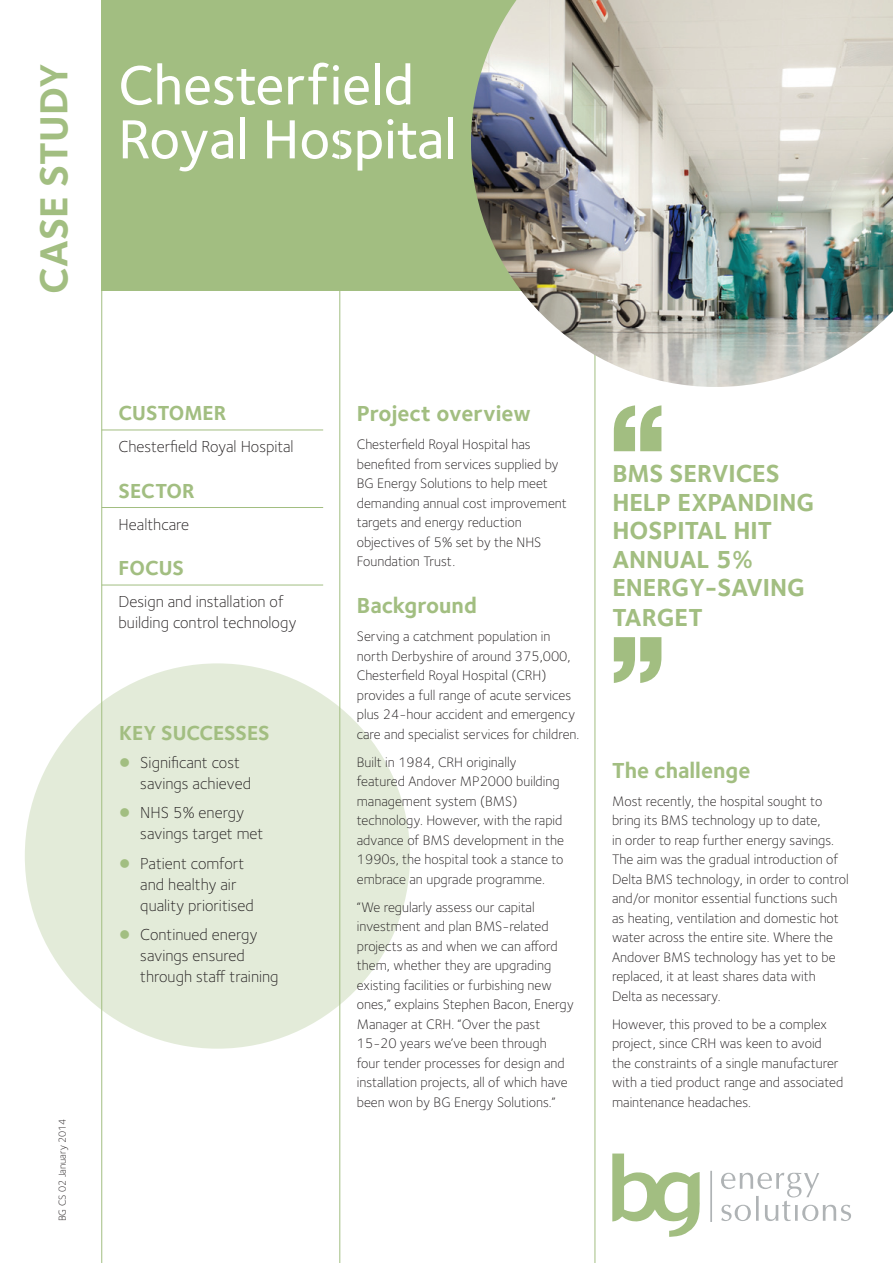
<style>
.page{position:relative;width:893px;height:1263px;background:#fff}
.page>*{position:absolute;margin:0;border:0;box-sizing:border-box;transform-origin:0 0}
.intro{font:500 57px/54px "Foundry Sterling";color:#fff}
.t1{font:700 40.5px "Foundry Sterling";color:#a2be81}
.quote{font:700 25.5px/28.8px "Foundry Sterling";color:#a2be81}
.sub_head{font:700 22.5px "Foundry Sterling";color:#a2be81}
.box_head{font:700 21px "Foundry Sterling";color:#a2be81}
.bullet_text{font:300 16.5px/21px "Foundry Sterling";color:#231f20}
.body_text{font:300 14.25px/19.5px "Foundry Sterling";color:#231f20}
.sub_head-2{font:300 14.25px/19.5px "Foundry Sterling";color:#231f20}
.bullet_text-2{font:300 10.5px "Foundry Sterling";color:#231f20}
.s1{color:#a2be81}
</style>
<div class="page">
<div style="left:25px;top:663px;width:385px;height:386px;background:#e3ebd9;border-radius:50%"></div>
<svg style="left:614px;top:637px;width:47px;height:46px"></svg>
<svg style="left:614px;top:405px;width:47px;height:46px"></svg>
<hr style="left:102px;top:430px;width:221px;height:1px;background:#a2be81">
<hr style="left:102px;top:507px;width:221px;height:1px;background:#a2be81">
<hr style="left:102px;top:585px;width:221px;height:1px;background:#a2be81">
<div style="left:101px;top:0;width:792px;height:291px;background:#a2be81"></div>
<hr style="left:710px;top:1171px;width:2px;height:51px;background:#afb3b5">
<svg style="left:721px;top:1172px;width:130px;height:49px"></svg>
<svg style="left:612px;top:1153px;width:88px;height:84px"></svg>
<hr style="left:101px;top:0;width:1px;height:1263px;background:#a2be81">
<hr style="left:339px;top:81px;width:1px;height:1182px;background:#a2be81">
<hr style="left:595px;top:208px;width:1px;height:1055px;background:#a2be81">
<img style="left:471px;top:0;width:422px;height:387px">
<p class="t1" style="left:30px;top:294px;width:232px;rotate:-90deg">CASE STUDY</p>
<p class="bullet_text-2" style="left:56px;top:1221px;width:104px;rotate:-90deg">BG CS 02 January 2014</p>
<p class="intro" style="left:118px;top:59px;width:340px">Chesterfield<br>Royal Hospital</p>
<p class="box_head" style="left:119px;top:400px;width:109px">CUSTOMER</p>
<p class="bullet_text" style="left:119px;top:436px;width:177px">Chesterfield Royal Hospital</p>
<p class="box_head" style="left:119px;top:478px;width:78px">SECTOR</p>
<p class="bullet_text" style="left:119px;top:514px;width:72px">Healthcare</p>
<p class="box_head" style="left:119px;top:555px;width:67px">FOCUS</p>
<p class="bullet_text" style="left:119px;top:591px;width:180px">Design and installation of building control technology</p>
<p class="box_head" style="left:119px;top:720px;width:152px">KEY SUCCESSES</p>
<p class="bullet_text" style="left:140px;top:752px;width:112px;text-indent:-21px"><span class="s1">●</span> Significant cost savings achieved</p>
<p class="bullet_text" style="left:140px;top:802px;width:125px;text-indent:-21px"><span class="s1">●</span> NHS 5% energy savings target met</p>
<p class="bullet_text" style="left:140px;top:853px;width:115px;text-indent:-21px"><span class="s1">●</span> Patient comfort and healthy air quality prioritised</p>
<p class="bullet_text" style="left:140px;top:924px;width:140px;text-indent:-21px"><span class="s1">●</span> Continued energy savings ensured through staff training</p>
<p class="sub_head" style="left:357px;top:400px;width:176px">Project overview</p>
<p class="sub_head-2" style="left:357px;top:435px;width:212px">Chesterfield Royal Hospital has benefited from services supplied by<br>BG Energy Solutions to help meet demanding annual cost improvement targets and energy reduction objectives of 5% set by the NHS<br>Foundation Trust.</p>
<p class="sub_head" style="left:357px;top:592px;width:122px">Background</p>
<p class="body_text" style="left:357px;top:626px;width:224px">Serving a catchment population in north Derbyshire of around 375,000, Chesterfield Royal Hospital (CRH) provides a full range of acute services plus 24-hour accident and emergency care and specialist services for children.</p>
<p class="body_text" style="left:357px;top:752px;width:209px">Built in 1984, CRH originally featured Andover MP2000 building management system (BMS) technology. However, with the rapid advance of BMS development in the<br>1990s, the hospital took a stance to embrace an upgrade programme.</p>
<p class="body_text" style="left:357px;top:897px;width:218px">“We regularly assess our capital investment and plan BMS-related projects as and when we can afford them, whether they are upgrading existing facilities or furbishing new ones,” explains Stephen Bacon, Energy Manager at CRH. “Over the past 15-20 years we’ve been through<br>four tender processes for design and installation projects, all of which have been won by BG Energy Solutions.”</p>
<p class="quote" style="left:612px;top:460px;width:203px">BMS SERVICES<br>HELP EXPANDING<br>HOSPITAL HIT<br>ANNUAL 5%<br>ENERGY-SAVING<br>TARGET</p>
<p class="sub_head" style="left:612px;top:757px;width:140px">The challenge</p>
<p class="body_text" style="left:612px;top:791px;width:238px">Most recently, the hospital sought to bring its BMS technology up to date,<br>in order to reap further energy savings.<br>The aim was the gradual introduction of Delta BMS technology, in order to control and/or monitor essential functions such as heating, ventilation and domestic hot water across the entire site. Where the Andover BMS technology has yet to be replaced, it at least shares data with Delta as necessary.</p>
<p class="body_text" style="left:612px;top:1014px;width:233px">However, this proved to be a complex project, since CRH was keen to avoid the constraints of a single manufacturer with a tied product range and associated maintenance headaches.</p>
</div>
